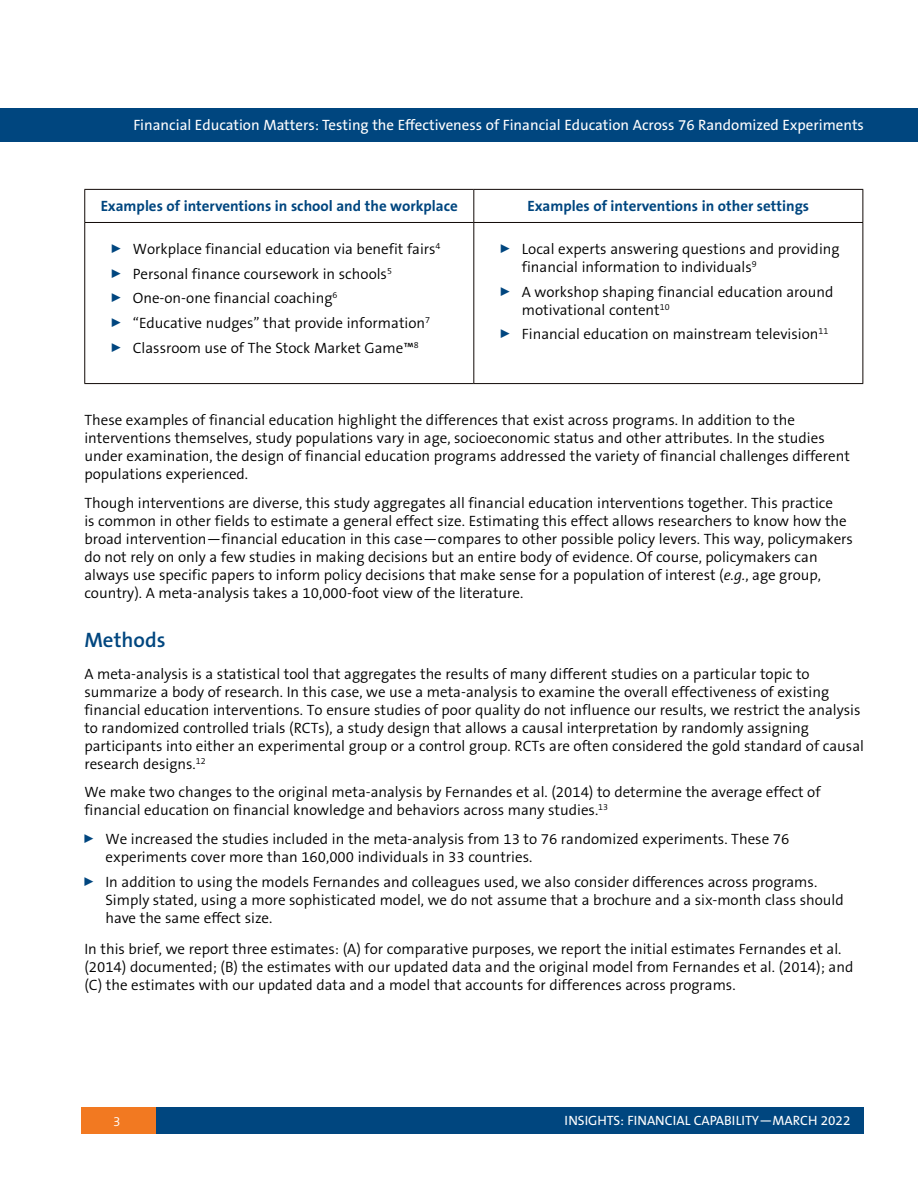
<style>
.page{position:relative;width:918px;height:1188px;background:#fff}
.page>*{position:absolute;margin:0;border:0;box-sizing:border-box;transform-origin:0 0}
.t1{font:600 21px "The Sans B6";color:#00467f}
.t2{font:300 15px/18px "The Sans B4";color:#000}
.t3{font:15px "The Sans B5 Plain";color:#fff}
.t4{font:700 15px "The Sans B7";color:#00467f}
.t5{font:13.5px "The Sans B5 Plain";color:#fff}
.t6{font:300 13.5px "The Sans B4";color:#fff}
.s1{font-style:italic}
</style>
<div class="page">
<div style="left:155px;top:1107px;width:709px;height:27px;background:#00467f"></div>
<div style="left:81px;top:1107px;width:74px;height:27px;background:#f27921"></div>
<div style="left:0;top:108px;width:918px;height:34px;background:#00467f"></div>
<hr style="left:84px;top:189px;width:390px;height:1px;background:#100906">
<hr style="left:84px;top:190px;width:1px;height:32px;background:#100906">
<hr style="left:474px;top:189px;width:389px;height:1px;background:#100906">
<hr style="left:473px;top:190px;width:1px;height:32px;background:#100906">
<hr style="left:862px;top:190px;width:1px;height:32px;background:#100906">
<hr style="left:84px;top:222px;width:390px;height:1px;background:#100906">
<hr style="left:84px;top:223px;width:1px;height:160px;background:#100906">
<hr style="left:474px;top:222px;width:389px;height:1px;background:#100906">
<hr style="left:473px;top:223px;width:1px;height:160px;background:#100906">
<hr style="left:862px;top:223px;width:1px;height:160px;background:#100906">
<hr style="left:84px;top:383px;width:390px;height:1px;background:#100906">
<hr style="left:474px;top:383px;width:389px;height:1px;background:#100906">
<p class="t3" style="left:134px;top:117px;width:732px">Financial Education Matters: Testing the Effectiveness of Financial Education Across 76 Randomized Experiments</p>
<p class="t4" style="left:101px;top:198px;width:359px">Examples of interventions in school and the workplace</p>
<p class="t4" style="left:528px;top:198px;width:283px">Examples of interventions in other settings</p>
<p class="t2" style="left:112px;top:237px;width:330px;line-height:24.8px"><sup>0</sup> Workplace financial education via benefit fairs<sup>4<br></sup><sup>0</sup> Personal finance coursework in schools<sup>5<br></sup><sup>0</sup> One-on-one financial coaching<sup>6<br></sup><sup>0</sup> “Educative nudges” that provide information<sup>7<br></sup><sup>0</sup> Classroom use of The Stock Market Game™<sup>8</sup></p>
<p class="t2" style="left:522px;top:240px;width:319px;text-indent:-21px"><sup>0</sup> Local experts answering questions and providing financial information to individuals<sup>9</sup></p>
<p class="t2" style="left:522px;top:283px;width:313px;text-indent:-21px"><sup>0</sup> A workshop shaping financial education around motivational content<sup>10</sup></p>
<p class="t2" style="left:501px;top:326px;width:329px"><sup>0</sup> Financial education on mainstream television<sup>11</sup></p>
<p class="t2" style="left:84px;top:411px;width:767px">These examples of financial education highlight the differences that exist across programs. In addition to the interventions themselves, study populations vary in age, socioeconomic status and other attributes. In the studies under examination, the design of financial education programs addressed the variety of financial challenges different populations experienced.</p>
<p class="t2" style="left:84px;top:494px;width:770px">Though interventions are diverse, this study aggregates all financial education interventions together. This practice<br>is common in other fields to estimate a general effect size. Estimating this effect allows researchers to know how the broad intervention—financial education in this case—compares to other possible policy levers. This way, policymakers do not rely on only a few studies in making decisions but an entire body of evidence. Of course, policymakers can always use specific papers to inform policy decisions that make sense for a population of interest (<span class="s1">e.g.</span>, age group, country). A meta-analysis takes a 10,000-foot view of the literature.</p>
<h1 class="t1" style="left:84px;top:629px;width:83px">Methods</h1>
<p class="t2" style="left:84px;top:665px;width:781px">A meta-analysis is a statistical tool that aggregates the results of many different studies on a particular topic to summarize a body of research. In this case, we use a meta-analysis to examine the overall effectiveness of existing financial education interventions. To ensure studies of poor quality do not influence our results, we restrict the analysis to randomized controlled trials (RCTs), a study design that allows a causal interpretation by randomly assigning participants into either an experimental group or a control group. RCTs are often considered the gold standard of causal research designs.<sup>12</sup></p>
<p class="t2" style="left:84px;top:784px;width:738px">We make two changes to the original meta-analysis by Fernandes et al. (2014) to determine the average effect of financial education on financial knowledge and behaviors across many studies.<sup>13</sup></p>
<p class="t2" style="left:105px;top:831px;width:685px;text-indent:-21px"><sup>0</sup> We increased the studies included in the meta-analysis from 13 to 76 randomized experiments. These 76 experiments cover more than 160,000 individuals in 33 countries.</p>
<p class="t2" style="left:105px;top:873px;width:740px;text-indent:-21px"><sup>0</sup> In addition to using the models Fernandes and colleagues used, we also consider differences across programs.<br>Simply stated, using a more sophisticated model, we do not assume that a brochure and a six-month class should have the same effect size.</p>
<p class="t2" style="left:84px;top:941px;width:771px">In this brief, we report three estimates: (A) for comparative purposes, we report the initial estimates Fernandes et al. (2014) documented; (B) the estimates with our updated data and the original model from Fernandes et al. (2014); and (C) the estimates with our updated data and a model that accounts for differences across programs.</p>
<p class="t6" style="left:113px;top:1114px;width:9px">3</p>
<p class="t5" style="left:565px;top:1114px;width:287px">INSIGHTS: FINANCIAL CAPABILITY—MARCH 2022</p>
</div>
